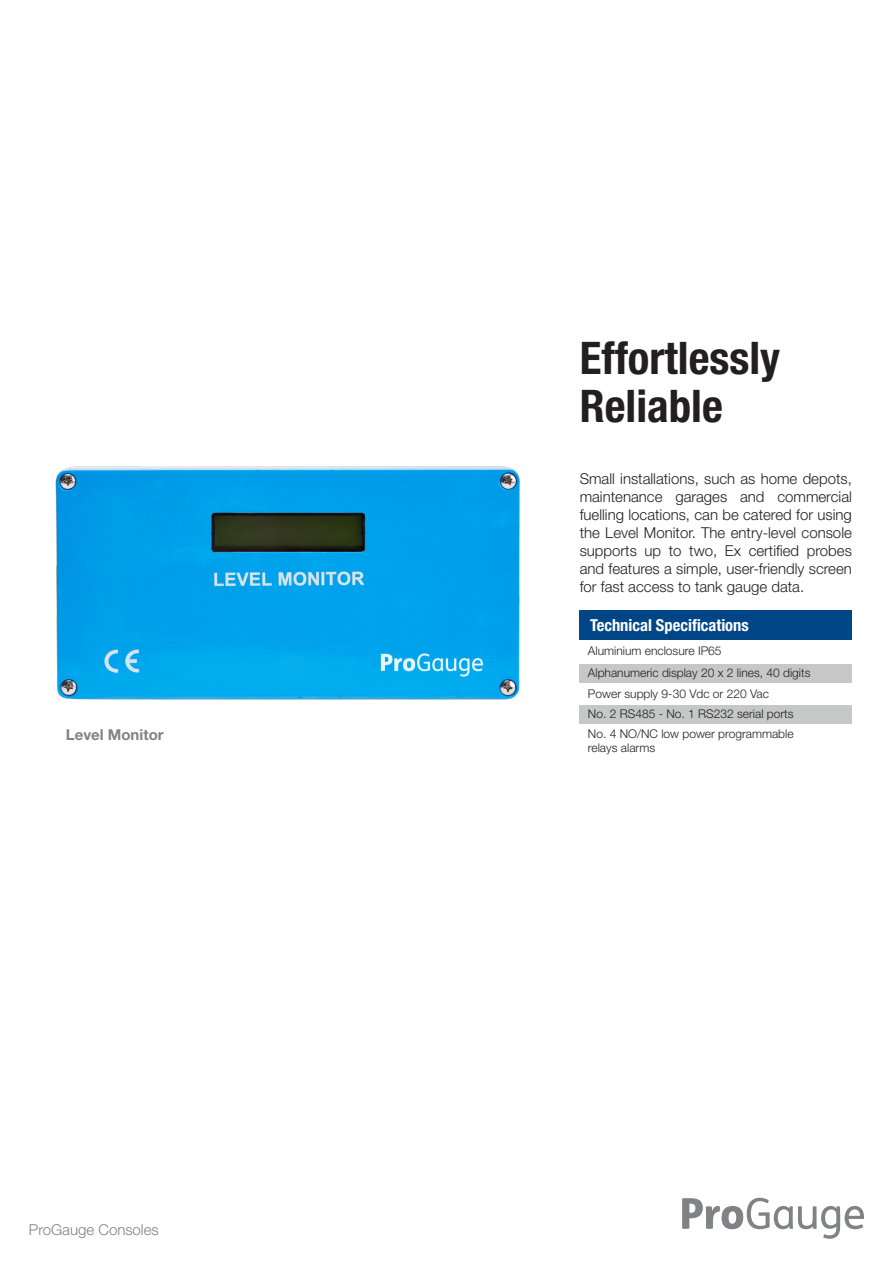
<style>
.page{position:relative;width:893px;height:1263px;background:#fff}
.page>*{position:absolute;margin:0;border:0;box-sizing:border-box;transform-origin:0 0}
.t1{font:700 condensed 45px "Helvetica Neue LT Std";color:#231f20}
.t2{font:700 condensed 16.5px "Helvetica Neue LT Std";color:#fff}
.t3{font:300 15px/18px "Helvetica Neue LT Std";color:#231f20;text-align:justify}
.t4{font:300 15px "Helvetica Neue LT Std";color:#808285}
.t5{font:700 15px "Helvetica Neue LT Std";color:#808285}
.t6{font:300 12px "Helvetica Neue LT Std";color:#231f20}
</style>
<div class="page">
<svg style="left:682px;top:1198px;width:182px;height:41px"></svg>
<div style="left:580px;top:611px;width:272px;height:29px;background:#004687"></div>
<div style="left:580px;top:705px;width:272px;height:19px;background:#c6c7c7"></div>
<div style="left:580px;top:664px;width:272px;height:18px;background:#c6c7c7"></div>
<img style="left:55px;top:466px;width:465px;height:234px">
<p class="t5" style="left:66px;top:725px;width:99px">Level Monitor</p>
<p class="t4" style="left:29px;top:1221px;width:131px">ProGauge Consoles</p>
<p class="t1" style="left:580px;top:331px;width:202px">Effortlessly</p>
<p class="t1" style="left:580px;top:379px;width:145px">Reliable</p>
<p class="t3" style="left:580px;top:469px;width:274px">Small installations, such as home depots, maintenance garages and commercial fuelling locations, can be catered for using the Level Monitor. The entry-level console supports up to two, Ex certified probes and features a simple, user-friendly screen for fast access to tank gauge data.</p>
<p class="t2" style="left:590px;top:615px;width:160px">Technical Specifications</p>
<p class="t6" style="left:588px;top:643px;width:135px">Aluminium enclosure IP65</p>
<p class="t6" style="left:588px;top:665px;width:224px">Alphanumeric display 20 x 2 lines, 40 digits</p>
<p class="t6" style="left:588px;top:687px;width:182px">Power supply 9-30 Vdc or 220 Vac</p>
<p class="t6" style="left:588px;top:707px;width:207px">No. 2 RS485 - No. 1 RS232 serial ports</p>
<p class="t6" style="left:588px;top:726px;width:207px">No. 4 NO/NC low power programmable</p>
<p class="t6" style="left:588px;top:741px;width:69px">relays alarms</p>
</div>
